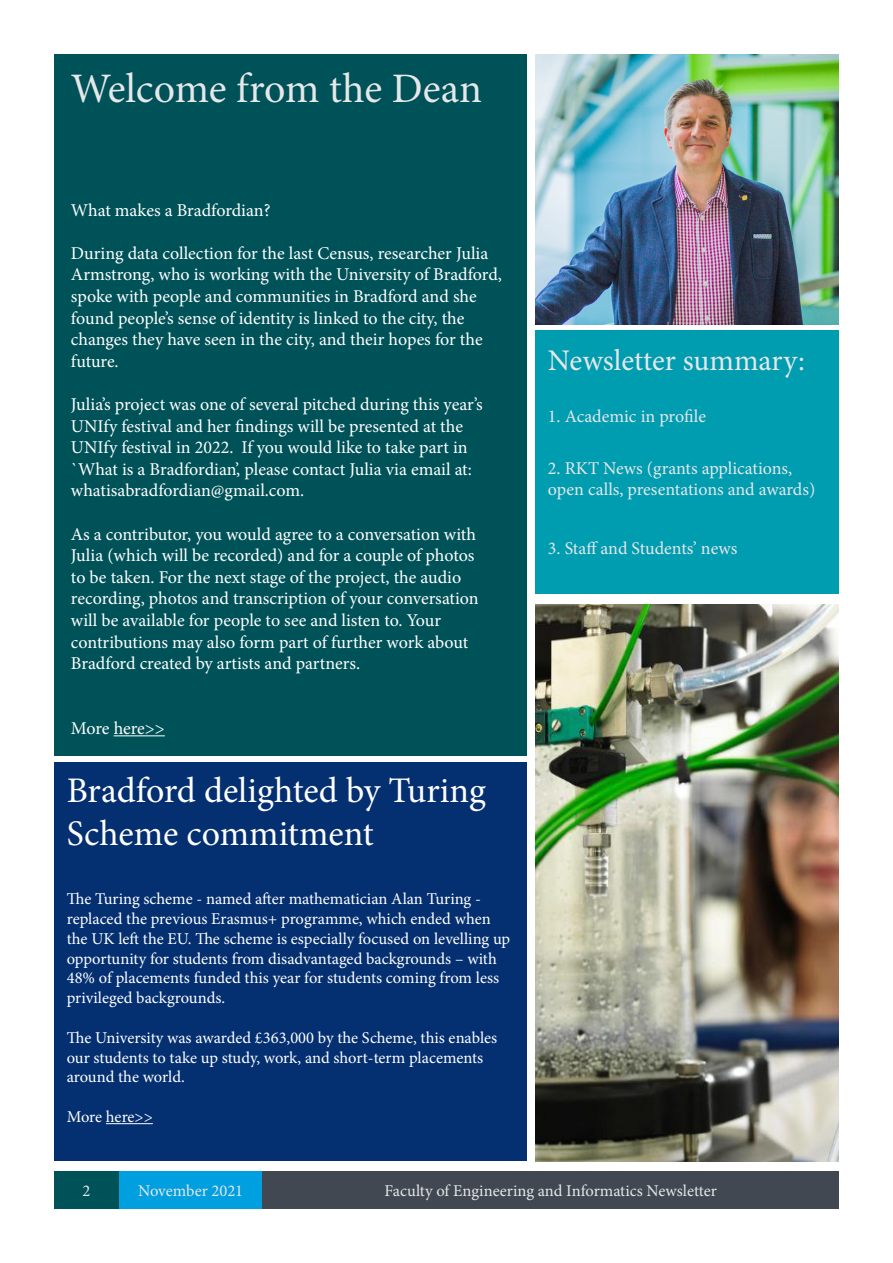
<style>
.page{position:relative;width:893px;height:1263px;background:#fff}
.page>*{position:absolute;margin:0;border:0;box-sizing:border-box;transform-origin:0 0}
.t1{font:42px "Minion Pro";letter-spacing:-.005em;color:#e6e7e9}
.t2{font:36px/43.2px "Minion Pro";color:#fff}
.t3{font:30px "Minion Pro";color:#e6e7e9}
.t4{font:18px/21.6px "Minion Pro";letter-spacing:-.005em;color:#fff}
.t5{font:18px/21.6px "Minion Pro";color:#e6e7e9}
.t6{font:16.5px/19.8px "Minion Pro";color:#fff}
.t7{font:16.5px "Minion Pro";color:#e6e7e9}
</style>
<div class="page">
<div style="left:54px;top:1171px;width:65px;height:38px;background:#005259"></div>
<div style="left:119px;top:1171px;width:143px;height:38px;background:#009fdf"></div>
<div style="left:262px;top:1171px;width:577px;height:38px;background:#414851"></div>
<div style="left:54px;top:54px;width:472px;height:701px;background:#005259"></div>
<hr style="left:114px;top:735px;width:51px;height:1px;background:#fff">
<div style="left:535px;top:330px;width:304px;height:264px;background:#009db1"></div>
<img style="left:535px;top:54px;width:304px;height:270px">
<div style="left:54px;top:763px;width:472px;height:398px;background:#043072"></div>
<hr style="left:106px;top:1123px;width:47px;height:1px;background:#fff">
<img style="left:535px;top:605px;width:304px;height:556px">
<p class="t1" style="left:71px;top:60px;width:413px">Welcome from the Dean</p>
<p class="t4" style="left:71px;top:199px;width:201px">What makes a Bradfordian?</p>
<p class="t4" style="left:71px;top:242px;width:432px">During data collection for the last Census, researcher Julia Armstrong, who is working with the University of Bradford, spoke with people and communities in Bradford and she found people’s sense of identity is linked to the city, the changes they have seen in the city, and their hopes for the future.</p>
<p class="t4" style="left:71px;top:394px;width:413px">Julia’s project was one of several pitched during this year’s UNIfy festival and her findings will be presented at the UNIfy festival in 2022. If you would like to take part in `What is a Bradfordian’, please contact Julia via email at: whatisabradfordian@gmail.com.</p>
<p class="t4" style="left:71px;top:523px;width:409px">As a contributor, you would agree to a conversation with Julia (which will be recorded) and for a couple of photos to be taken. For the next stage of the project, the audio recording, photos and transcription of your conversation will be available for people to see and listen to. Your contributions may also form part of further work about Bradford created by artists and partners.</p>
<p class="t4" style="left:71px;top:718px;width:95px">More here&gt;&gt;</p>
<p class="t2" style="left:67px;top:769px;width:421px">Bradford delighted by Turing<br>Scheme commitment</p>
<p class="t6" style="left:67px;top:889px;width:445px">The Turing scheme - named after mathematician Alan Turing - replaced the previous Erasmus+ programme, which ended when the UK left the EU. The scheme is especially focused on levelling up opportunity for students from disadvantaged backgrounds – with 48% of placements funded this year for students coming from less privileged backgrounds.</p>
<p class="t6" style="left:67px;top:1028px;width:432px">The University was awarded £363,000 by the Scheme, this enables our students to take up study, work, and short-term placements around the world.</p>
<p class="t6" style="left:67px;top:1107px;width:88px">More here&gt;&gt;</p>
<p class="t3" style="left:548px;top:340px;width:259px">Newsletter summary:</p>
<p class="t5" style="left:548px;top:405px;width:160px">1. Academic in profile</p>
<p class="t5" style="left:548px;top:457px;width:269px">2. RKT News (grants applications, open calls, presentations and awards)</p>
<p class="t5" style="left:548px;top:538px;width:191px">3. Staff and Students’ news</p>
<p class="t7" style="left:83px;top:1180px;width:9px">2</p>
<p class="t7" style="left:138px;top:1180px;width:106px">November 2021</p>
<p class="t7" style="left:384px;top:1180px;width:334px">Faculty of Engineering and Informatics Newsletter</p>
</div>
